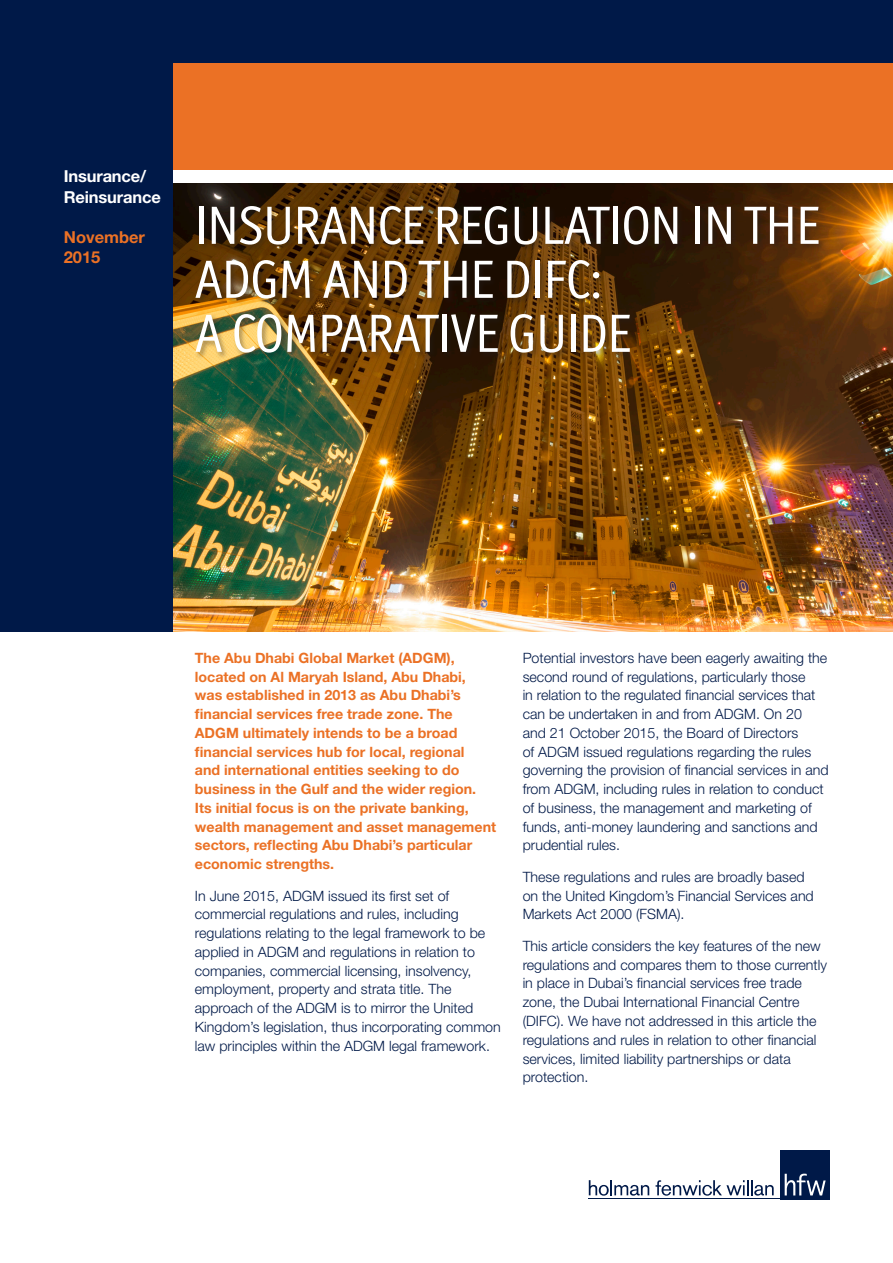
<style>
.page{position:relative;width:893px;height:1263px;background:#fff}
.page>*{position:absolute;margin:0;border:0;box-sizing:border-box;transform-origin:0 0}
.BRIEFING_-_Heading{font:54px/54px "Officina Display ITC Std";letter-spacing:-.01em;color:#fff}
.t1{font:700 16.5px/21.6px "Helvetica Neue LT Std";letter-spacing:-.01em;color:#fff}
.BRIEFING_-_Date{font:700 16.5px/19.8px "Helvetica Neue LT Std";color:#eb7125}
.BRIEFING_-_Bodytext{font:300 14.25px/18.8px "Helvetica Neue LT Std";color:#001948}
.BRIEFING_-_Bodytext-2{font:700 14.25px/18.8px "Helvetica Neue LT Std";color:#eb7125}
</style>
<div class="page">
<div style="left:0;top:0;width:893px;height:631px;background:#001948"></div>
<div style="left:174px;top:64px;width:719px;height:106px;background:#eb7125"></div>
<div style="left:780px;top:1150px;width:49px;height:49px;background:#001948"></div>
<svg style="left:589px;top:1180px;width:60px;height:16px"></svg>
<svg style="left:656px;top:1180px;width:118px;height:16px"></svg>
<svg style="left:785px;top:1174px;width:41px;height:21px"></svg>
<hr style="left:588px;top:1198px;width:241px;height:1px;background:#001948">
<img style="left:174px;top:183px;width:719px;height:448px">
<div style="left:174px;top:170px;width:719px;height:13px;background:#fff"></div>
<div style="left:194px;top:204px;width:632px;height:155px;background:#231f20;opacity:.4"></div>
<p class="t1" style="left:64px;top:165px;width:99px">Insurance/<br>Reinsurance</p>
<p class="BRIEFING_-_Date" style="left:64px;top:227px;width:83px">November<br>2015</p>
<p class="BRIEFING_-_Heading" style="left:195px;top:198px;width:627px">INSURANCE REGULATION IN THE<br>ADGM AND THE DIFC:<br>A COMPARATIVE GUIDE</p>
<p class="BRIEFING_-_Bodytext-2" style="left:195px;top:648px;width:303px">The Abu Dhabi Global Market (ADGM), located on Al Maryah Island, Abu Dhabi, was established in 2013 as Abu Dhabi’s financial services free trade zone. The ADGM ultimately intends to be a broad financial services hub for local, regional<br>and international entities seeking to do business in the Gulf and the wider region.<br>Its initial focus is on the private banking, wealth management and asset management sectors, reflecting Abu Dhabi’s particular economic strengths.</p>
<p class="BRIEFING_-_Bodytext" style="left:195px;top:886px;width:307px">In June 2015, ADGM issued its first set of commercial regulations and rules, including regulations relating to the legal framework to be applied in ADGM and regulations in relation to companies, commercial licensing, insolvency, employment, property and strata title. The approach of the ADGM is to mirror the United Kingdom’s legislation, thus incorporating common law principles within the ADGM legal framework.</p>
<p class="BRIEFING_-_Bodytext" style="left:523px;top:648px;width:307px">Potential investors have been eagerly awaiting the second round of regulations, particularly those<br>in relation to the regulated financial services that can be undertaken in and from ADGM. On 20 and 21 October 2015, the Board of Directors<br>of ADGM issued regulations regarding the rules governing the provision of financial services in and from ADGM, including rules in relation to conduct of business, the management and marketing of funds, anti-money laundering and sanctions and prudential rules.</p>
<p class="BRIEFING_-_Bodytext" style="left:523px;top:867px;width:293px">These regulations and rules are broadly based on the United Kingdom’s Financial Services and<br>Markets Act 2000 (FSMA).</p>
<p class="BRIEFING_-_Bodytext" style="left:523px;top:936px;width:306px">This article considers the key features of the new regulations and compares them to those currently in place in Dubai’s financial services free trade zone, the Dubai International Financial Centre (DIFC). We have not addressed in this article the regulations and rules in relation to other financial services, limited liability partnerships or data protection.</p>
</div>
